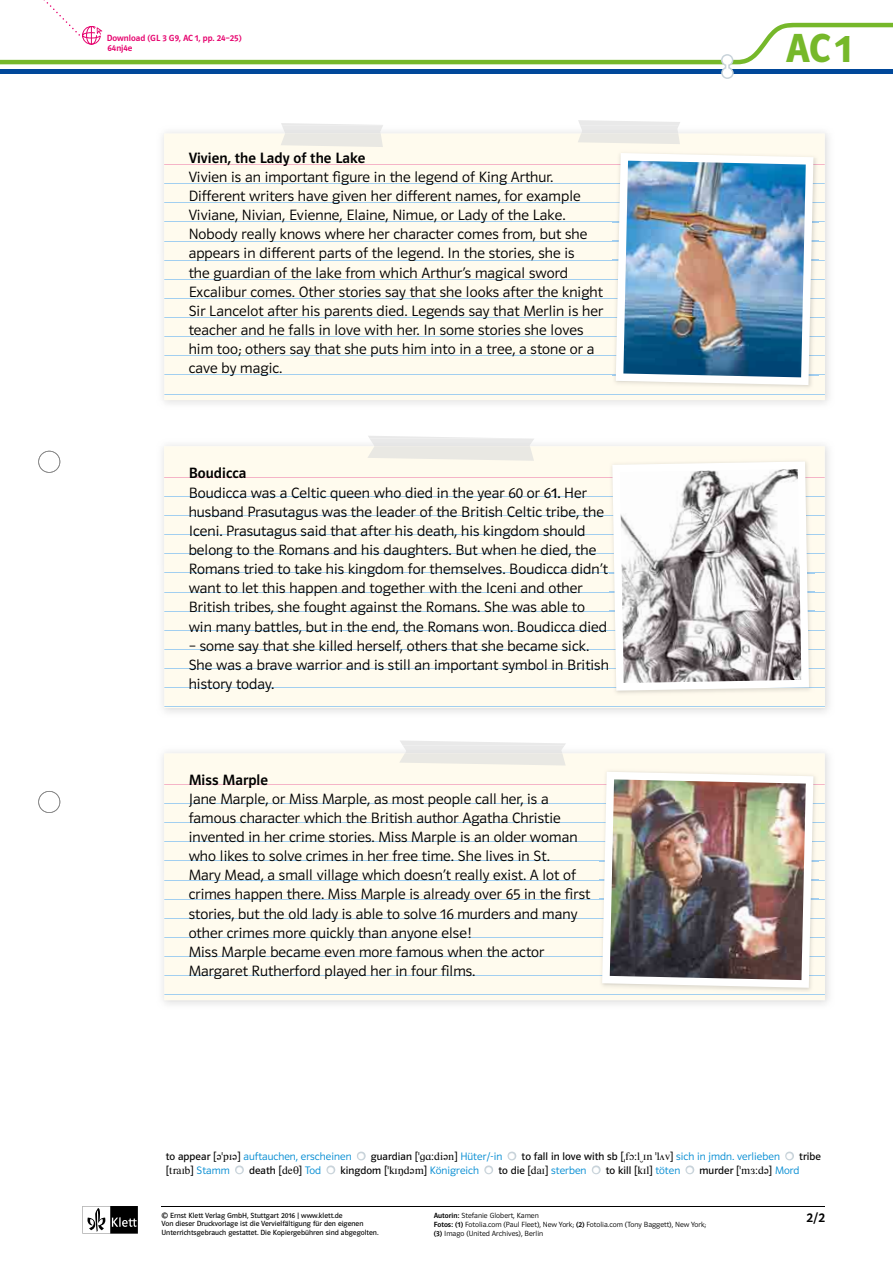
<style>
.page{position:relative;width:893px;height:1263px;background:#fff}
.page>*{position:absolute;margin:0;border:0;box-sizing:border-box;transform-origin:0 0}
.t1{font:42px "Polo 22 K Hfett";color:#76b82a}
.t2{font:15px/19.2px "Polo ST11 K Leicht";letter-spacing:.005em;color:#000}
.t3{font:15px "Polo ST11 K Krftg";letter-spacing:.005em;color:#000}
.t4{font:13.5px "Polo ST11 K Krftg";color:#000}
.t5{font:10.8px "Polo ST11 K Leicht";letter-spacing:.005em;color:#008bd2}
.t6{font:10.8px "Polo ST11 K Buch";letter-spacing:.005em;color:#000}
.t7{font:9px/10.5px "Polo ST11 K Krftg";color:#e6006d}
.t8{font:7.5px/8.9px "Polo ST11 K Buch";color:#000}
.t9{font:7.5px/8.9px "Polo ST11 K Leicht";color:#000}
.s1{font-family:"Polo ST11 K Buch"}
.s2{font-family:"Polo ST11 K Buch";color:#000}
.s3{font-family:"Klett 55 Phon Ser";color:#000}
.s4{font-family:"Mistral";font-size:13.5px;color:#fff}
.s5{font-family:"Klett 55 Phon Ser"}
.s6{font-family:"Polo ST11 K Leicht";color:#008bd2}
.s7{font-family:"Polo ST11 K Krftg"}
</style>
<div class="page">
<svg style="left:83px;top:1206px;width:55px;height:27px"></svg>
<svg style="left:0;top:0;width:893px;height:79px"></svg>
<svg style="left:38px;top:451px;width:22px;height:22px"></svg>
<svg style="left:38px;top:791px;width:22px;height:22px"></svg>
<hr style="left:162px;top:1206px;width:663px;height:1px;background:#000">
<div style="left:164px;top:134px;width:661px;height:266px;background:#fffbee"></div>
<hr style="left:164px;top:164px;width:661px;height:1px;background:#f5b4c7">
<hr style="left:164px;top:183px;width:661px;height:1px;background:#a2cff0">
<hr style="left:164px;top:203px;width:661px;height:1px;background:#a2cff0">
<hr style="left:164px;top:222px;width:661px;height:1px;background:#a2cff0">
<hr style="left:164px;top:241px;width:661px;height:1px;background:#a2cff0">
<hr style="left:164px;top:260px;width:661px;height:1px;background:#a2cff0">
<hr style="left:164px;top:279px;width:661px;height:1px;background:#a2cff0">
<hr style="left:164px;top:298px;width:661px;height:1px;background:#a2cff0">
<hr style="left:164px;top:317px;width:661px;height:1px;background:#a2cff0">
<hr style="left:164px;top:336px;width:661px;height:1px;background:#a2cff0">
<hr style="left:164px;top:356px;width:661px;height:1px;background:#a2cff0">
<hr style="left:164px;top:375px;width:661px;height:1px;background:#a2cff0">
<hr style="left:164px;top:394px;width:661px;height:1px;background:#a2cff0">
<svg style="left:281px;top:123px;width:102px;height:3px"></svg>
<svg style="left:281px;top:134px;width:102px;height:13px"></svg>
<div style="left:164px;top:446px;width:661px;height:262px;background:#fffbee"></div>
<hr style="left:164px;top:477px;width:661px;height:1px;background:#f5b4c7">
<hr style="left:164px;top:496px;width:661px;height:1px;background:#a2cff0">
<hr style="left:164px;top:515px;width:661px;height:1px;background:#a2cff0">
<hr style="left:164px;top:534px;width:661px;height:1px;background:#a2cff0">
<hr style="left:164px;top:554px;width:661px;height:1px;background:#a2cff0">
<hr style="left:164px;top:573px;width:661px;height:1px;background:#a2cff0">
<hr style="left:164px;top:592px;width:661px;height:1px;background:#a2cff0">
<hr style="left:164px;top:611px;width:661px;height:1px;background:#a2cff0">
<hr style="left:164px;top:630px;width:661px;height:1px;background:#a2cff0">
<hr style="left:164px;top:649px;width:661px;height:1px;background:#a2cff0">
<hr style="left:164px;top:668px;width:661px;height:1px;background:#a2cff0">
<hr style="left:164px;top:687px;width:661px;height:1px;background:#a2cff0">
<hr style="left:164px;top:707px;width:661px;height:1px;background:#a2cff0">
<svg style="left:368px;top:436px;width:105px;height:2px"></svg>
<svg style="left:368px;top:446px;width:166px;height:15px"></svg>
<div style="left:164px;top:753px;width:661px;height:247px;background:#fffbee"></div>
<hr style="left:164px;top:784px;width:661px;height:1px;background:#f5b4c7">
<hr style="left:164px;top:803px;width:661px;height:1px;background:#a2cff0">
<hr style="left:164px;top:822px;width:661px;height:1px;background:#a2cff0">
<hr style="left:164px;top:841px;width:661px;height:1px;background:#a2cff0">
<hr style="left:164px;top:861px;width:661px;height:1px;background:#a2cff0">
<hr style="left:164px;top:880px;width:661px;height:1px;background:#a2cff0">
<hr style="left:164px;top:899px;width:661px;height:1px;background:#a2cff0">
<hr style="left:164px;top:918px;width:661px;height:1px;background:#a2cff0">
<hr style="left:164px;top:937px;width:661px;height:1px;background:#a2cff0">
<hr style="left:164px;top:956px;width:661px;height:1px;background:#a2cff0">
<hr style="left:164px;top:975px;width:661px;height:1px;background:#a2cff0">
<hr style="left:164px;top:994px;width:661px;height:1px;background:#a2cff0">
<svg style="left:400px;top:740px;width:166px;height:5px"></svg>
<svg style="left:400px;top:753px;width:165px;height:12px;background:#ebeae4"></svg>
<img style="left:613px;top:158px;width:205px;height:229px">
<img style="left:616px;top:153px;width:197px;height:232px">
<svg style="left:612px;top:461px;width:197px;height:230px"></svg>
<img style="left:602px;top:772px;width:211px;height:216px">
<svg style="left:578px;top:120px;width:102px;height:6px"></svg>
<img style="left:580px;top:126px;width:99px;height:8px">
<svg style="left:578px;top:134px;width:102px;height:10px"></svg>
<svg style="left:357px;top:1151px;width:9px;height:10px"></svg>
<svg style="left:507px;top:1151px;width:10px;height:10px"></svg>
<svg style="left:785px;top:1151px;width:9px;height:10px"></svg>
<svg style="left:235px;top:1165px;width:9px;height:10px"></svg>
<svg style="left:326px;top:1165px;width:10px;height:10px"></svg>
<svg style="left:484px;top:1165px;width:9px;height:10px"></svg>
<svg style="left:592px;top:1165px;width:9px;height:10px"></svg>
<svg style="left:685px;top:1165px;width:10px;height:10px"></svg>
<p class="t7" style="left:107px;top:33px;width:136px">Download (GL 3 G9, AC 1, pp. 24–25)<br>64nj4e</p>
<p class="t3" style="left:189px;top:149px;width:178px">Vivien, the Lady of the Lake</p>
<p class="t2" style="left:189px;top:167px;width:416px">Vivien is an important figure in the legend of King Arthur.<br>Different writers have given her different names, for example Viviane, Nivian, Evienne, Elaine, Nimue, or Lady of the Lake.<br>Nobody really knows where her character comes from, but she appears in different parts of the legend. In the stories, she is<br>the guardian of the lake from which Arthur’s magical sword Excalibur comes. Other stories say that she looks after the knight Sir Lancelot after his parents died. Legends say that Merlin is her teacher and he falls in love with her. In some stories she loves him too; others say that she puts him into in a tree, a stone or a cave by magic.</p>
<p class="t3" style="left:189px;top:465px;width:59px">Boudicca</p>
<p class="t2" style="left:189px;top:483px;width:421px">Boudicca was a Celtic queen who died in the year 60 or 6<span class="s1">1.</span> Her husband Prasutagus was the leader of the British Celtic tribe, the Iceni. Prasutagus said that after his death, his kingdom should belong to the Romans and his daughters. But when he died, the Romans tried to take his kingdom for themselves. Boudicca didn’t want to let this happen and together with the Iceni and other British tribes, she fought against the Romans. She was able to win many battles, but in the end, the Romans won. Boudicca died</p>
<p class="t2" style="left:189px;top:636px;width:422px">– some say that she killed herself, others that she became sick.<br>She was a brave warrior and is still an important symbol in British history today.</p>
<p class="t3" style="left:189px;top:771px;width:81px">Miss Marple</p>
<p class="t2" style="left:189px;top:789px;width:403px">Jane Marple, or Miss Marple, as most people call her, is a famous character which the British author Agatha Christie invented in her crime stories. Miss Marple is an older woman who likes to solve crimes in her free time. She lives in St.<br>Mary Mead, a small village which doesn’t really exist. A lot of crimes happen there. Miss Marple is already over 65 in the first stories, but the old lady is able to solve 16 murders and many other crimes more quickly than anyone else!<br>Miss Marple became even more famous when the actor Margaret Rutherford played her in four films.</p>
<h1 class="t1" style="left:785px;top:26px;width:68px">AC 1</h1>
<p class="t5" style="left:166px;top:1150px;width:657px"><span class="s2">to appear [</span><span class="s3">E*pIE</span><span class="s2">]</span> auftauchen, erscheinen <span class="s4">●</span> <span class="s2">guardian [</span><span class="s3">*GA:diEn</span><span class="s2">]</span> Hüter/-in <span class="s4">●</span> <span class="s2">to fall in love with sb [</span><span class="s3">+fC:l-In *l0v</span><span class="s2">]</span> sich in jmdn. verlieben <span class="s4">●</span> <span class="s2">tribe</span></p>
<p class="t6" style="left:166px;top:1164px;width:635px">[<span class="s5">traIb</span>] <span class="s6">Stamm</span> <span class="s4">●</span> death [<span class="s5">deT</span>] <span class="s6">Tod</span> <span class="s4">●</span> kingdom [<span class="s5">*kINdEm</span>] <span class="s6">Königreich</span> <span class="s4">●</span> to die [<span class="s5">daI</span>] <span class="s6">sterben</span> <span class="s4">●</span> to kill [<span class="s5">kIl</span>] <span class="s6">töten</span> <span class="s4">●</span> murder [<span class="s5">*m3:dE</span>] <span class="s6">Mord</span></p>
<p class="t8" style="left:162px;top:1211px;width:218px">© Ernst Klett Verlag GmbH, Stuttgart 2016 | www.klett.de<br>Von dieser Druckvorlage ist die Vervielfältigung für den eigenen<br>Unterrichtsgebrauch gestattet. Die Kopiergebühren sind abgegolten.</p>
<p class="t4" style="left:807px;top:1210px;width:20px">2/2</p>
<p class="t9" style="left:434px;top:1211px;width:274px"><span class="s7">Autorin:</span> Stefanie Globert, Kamen<br><span class="s7">Fotos: (1)</span> Fotolia.com (Paul Fleet), New York; <span class="s7">(2)</span> Fotolia.com (Tony Baggett), New York; <span class="s7">(3)</span> Imago (United Archives), Berlin</p>
</div>
